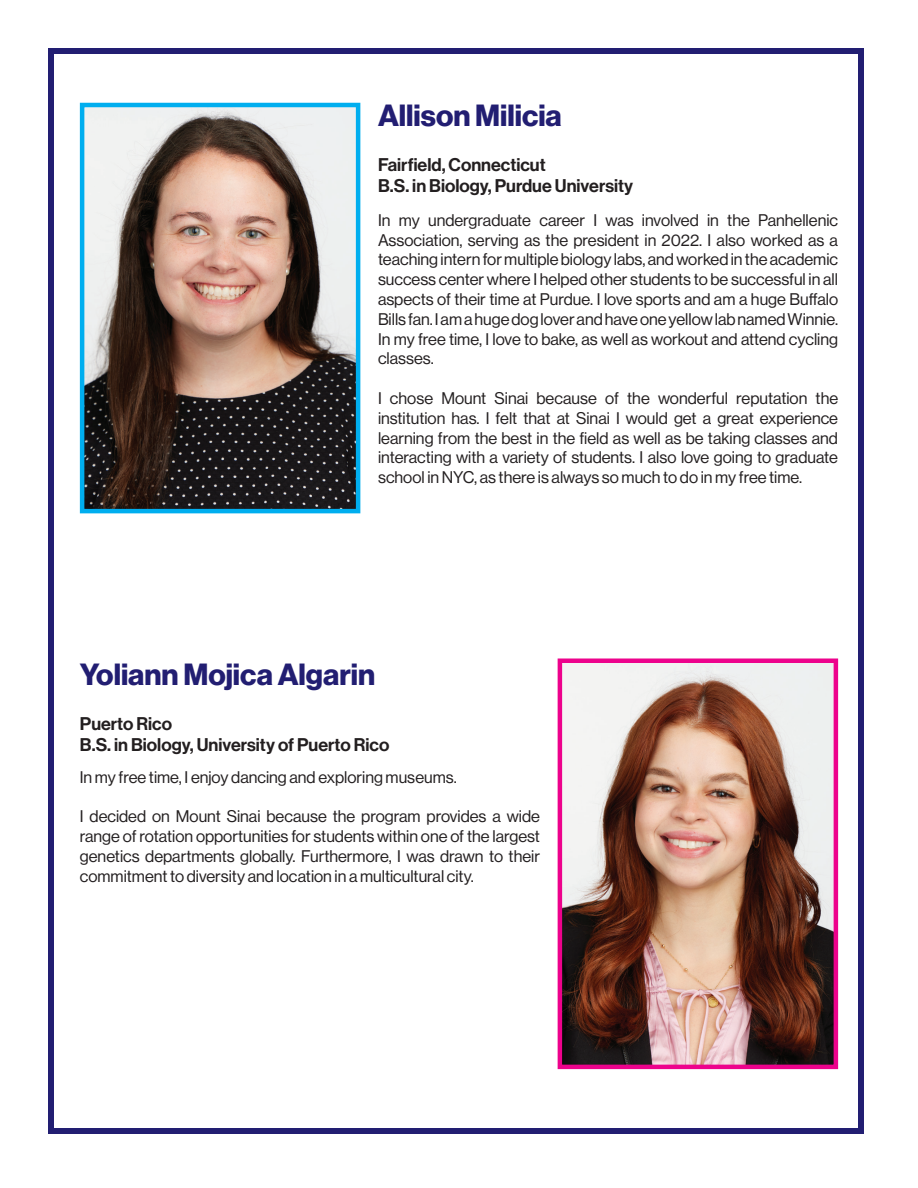
<style>
.page{position:relative;width:918px;height:1188px;background:#fff}
.page>*{position:absolute;margin:0;border:0;box-sizing:border-box;transform-origin:0 0}
.t1{font:30px "N Haas Grotesk DS Pro 75 Bd";color:#221e72}
.t2{font:18px/21.6px "N Haas Grotesk DS Pro 65 Md";color:#231f20}
.t3{font:16.5px/19.8px "N Haas Grotesk DS Pro 55 Rg";color:#231f20;text-align:justify}
</style>
<div class="page">
<img style="left:85px;top:108px;width:270px;height:400px">
<div style="left:80px;top:103px;width:280px;height:410px;border:4px solid #00aeef"></div>
<img style="left:563px;top:663px;width:270px;height:401px">
<div style="left:558px;top:658px;width:280px;height:411px;border:4px solid #ed028c"></div>
<div style="left:48px;top:48px;width:816px;height:1086px;border:6px solid #221e72"></div>
<h1 class="t1" style="left:378px;top:98px;width:185px">Allison Milicia</h1>
<p class="t2" style="left:378px;top:154px;width:257px">Fairfield, Connecticut<br>B.S. in Biology, Purdue University</p>
<p class="t3" style="left:378px;top:210px;width:462px">In my undergraduate career I was involved in the Panhellenic Association, serving as the president in 2022. I also worked as a teaching intern for multiple biology labs, and worked in the academic success center where I helped other students to be successful in all aspects of their time at Purdue. I love sports and am a huge Buffalo Bills fan. I am a huge dog lover and have one yellow lab named Winnie.<br>In my free time, I love to bake, as well as workout and attend cycling classes.</p>
<p class="t3" style="left:378px;top:388px;width:462px">I chose Mount Sinai because of the wonderful reputation the institution has. I felt that at Sinai I would get a great experience learning from the best in the field as well as be taking classes and interacting with a variety of students. I also love going to graduate school in NYC, as there is always so much to do in my free time.</p>
<h1 class="t1" style="left:80px;top:657px;width:297px">Yoliann Mojica Algarin</h1>
<p class="t2" style="left:80px;top:713px;width:311px">Puerto Rico<br>B.S. in Biology, University of Puerto Rico</p>
<p class="t3" style="left:80px;top:767px;width:378px">In my free time, I enjoy dancing and exploring museums.</p>
<p class="t3" style="left:80px;top:807px;width:462px">I decided on Mount Sinai because the program provides a wide range of rotation opportunities for students within one of the largest genetics departments globally. Furthermore, I was drawn to their commitment to diversity and location in a multicultural city.</p>
</div>
